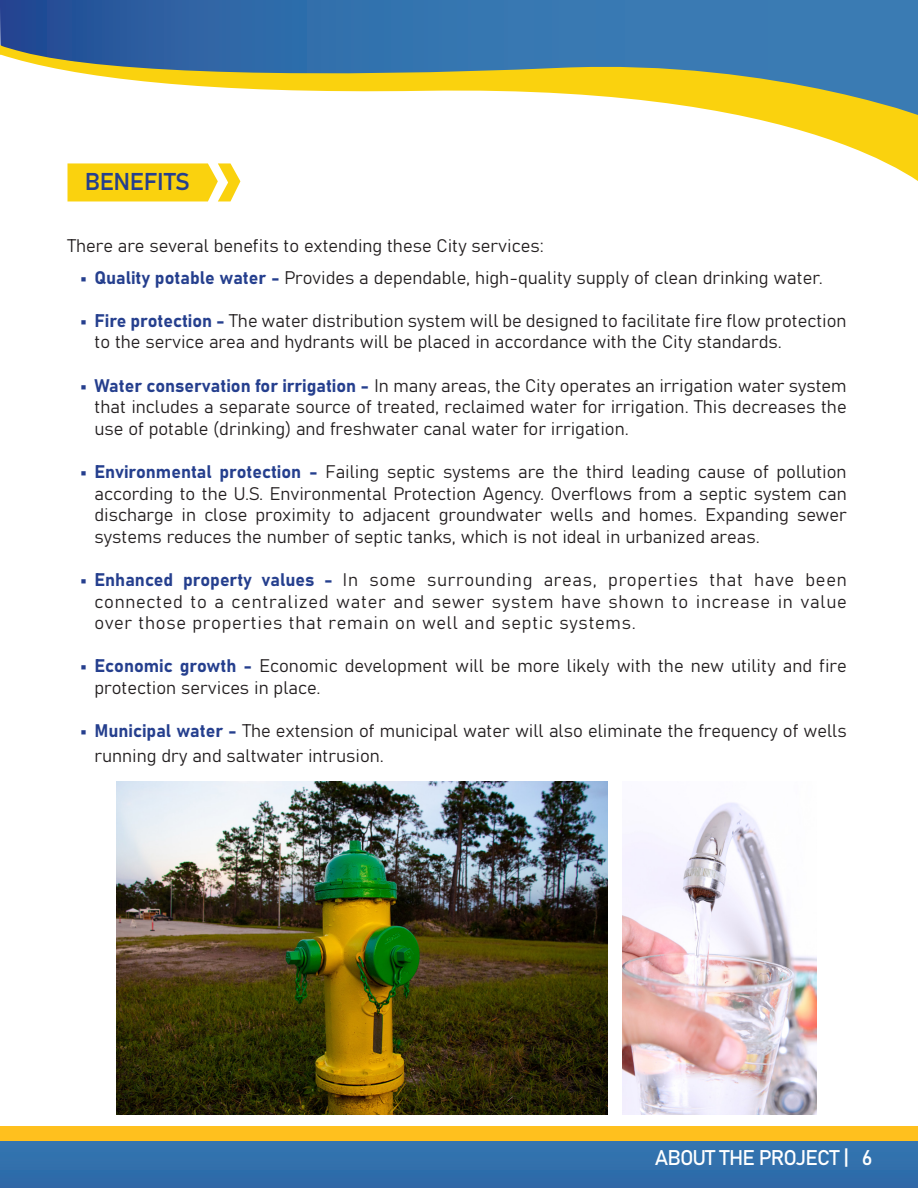
<style>
.page{position:relative;width:918px;height:1188px;background:#fff}
.page>*{position:absolute;margin:0;border:0;box-sizing:border-box;transform-origin:0 0}
.t1{font:24px "Bahnschrift";letter-spacing:-.02em;color:#253f8e}
.t2{font:21px "Bahnschrift";letter-spacing:-.04em;color:#fff}
.t3{font:18px/21.6px "Bahnschrift";color:#231f20}
.s1{color:#253f8e}
</style>
<div class="page">
<svg style="left:68px;top:199px;width:164px;height:2px"></svg>
<div style="left:0;top:1141px;width:918px;height:47px;background:#3270ac"></div>
<div style="left:0;top:1127px;width:918px;height:14px;background:#ffc01e"></div>
<svg style="left:1px;top:0;width:917px;height:45px"></svg>
<svg style="left:0;top:0;width:1px;height:45px"></svg>
<svg style="left:0;top:45px;width:918px;height:154px"></svg>
<img style="left:117px;top:782px;width:490px;height:332px">
<img style="left:622px;top:802px;width:195px;height:312px">
<p class="t1" style="left:85px;top:164px;width:107px">BENEFITS</p>
<p class="t3" style="left:68px;top:234px;width:478px">There are several benefits to extending these City services:</p>
<p class="t3" style="left:81px;top:265px;width:744px"><span class="s1">• Quality potable water -</span> Provides a dependable, high-quality supply of clean drinking water.</p>
<p class="t3" style="left:94px;top:308px;width:754px;text-indent:-14px"><span class="s1">• Fire protection -</span> The water distribution system will be designed to facilitate fire flow protection to the service area and hydrants will be placed in accordance with the City standards.</p>
<p class="t3" style="left:94px;top:373px;width:754px;text-align:justify;text-indent:-14px"><span class="s1">• Water conservation for irrigation -</span> In many areas, the City operates an irrigation water system that includes a separate source of treated, reclaimed water for irrigation. This decreases the use of potable (drinking) and freshwater canal water for irrigation.</p>
<p class="t3" style="left:94px;top:460px;width:754px;text-align:justify;text-indent:-14px"><span class="s1">• Environmental protection -</span> Failing septic systems are the third leading cause of pollution according to the U.S. Environmental Protection Agency. Overflows from a septic system can discharge in close proximity to adjacent groundwater wells and homes. Expanding sewer systems reduces the number of septic tanks, which is not ideal in urbanized areas.</p>
<p class="t3" style="left:94px;top:568px;width:754px;text-align:justify;text-indent:-14px"><span class="s1">• Enhanced property values -</span> In some surrounding areas, properties that have been connected to a centralized water and sewer system have shown to increase in value over those properties that remain on well and septic systems.</p>
<p class="t3" style="left:94px;top:654px;width:754px;text-indent:-14px"><span class="s1">• Economic growth -</span> Economic development will be more likely with the new utility and fire protection services in place.</p>
<p class="t3" style="left:94px;top:717px;width:754px;line-height:25.2px;text-indent:-14px"><span class="s1">• Municipal water -</span> The extension of municipal water will also eliminate the frequency of wells running dry and saltwater intrusion.</p>
<p class="t2" style="left:655px;top:1141px;width:196px">ABOUT THE PROJECT |</p>
<p class="t2" style="left:862px;top:1142px;width:12px">6</p>
</div>
